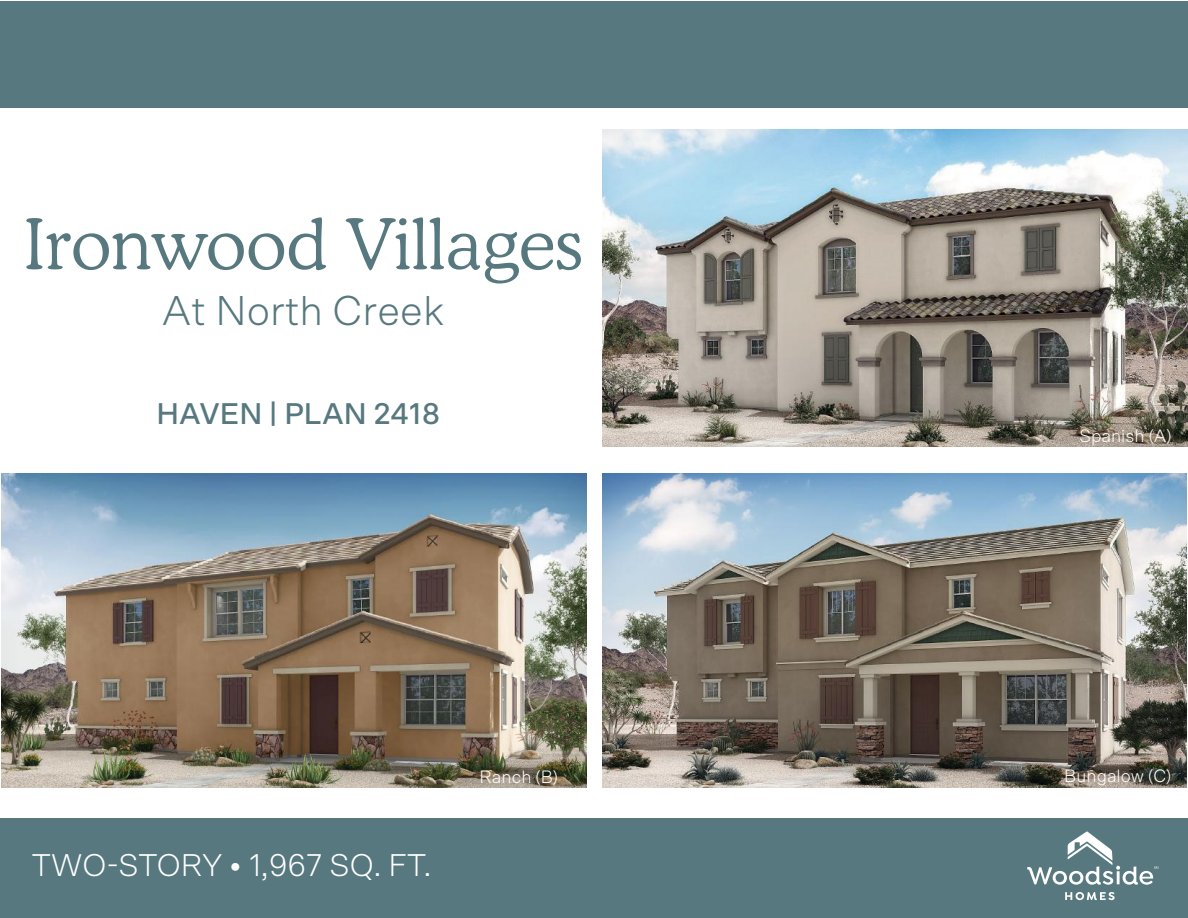
<style>
.page{position:relative;width:1188px;height:918px;background:#fff}
.page>*{position:absolute;margin:0;border:0;box-sizing:border-box;transform-origin:0 0}
.t1{font:300 69.75px "Cooper BT";color:#56787e}
.t2{font:300 41.85px "Scto Grotesk A";color:#56787e}
.t3{font:300 31.5px "Scto Grotesk A";letter-spacing:-.005em;color:#fff}
.t4{font:500 30px "Scto Grotesk A";color:#56787e}
.t5{font:300 18px "Scto Grotesk A";color:#fff}
</style>
<div class="page">
<div style="left:0;top:818px;width:1188px;height:100px;background:#56787e"></div>
<div style="left:0;top:1px;width:1188px;height:107px;background:#56787e"></div>
<svg style="left:1065px;top:892px;width:50px;height:8px"></svg>
<svg style="left:1027px;top:831px;width:131px;height:54px"></svg>
<img style="left:602px;top:130px;width:586px;height:317px">
<img style="left:2px;top:473px;width:584px;height:315px">
<img style="left:602px;top:473px;width:585px;height:315px">
<h1 class="t1" style="left:24px;top:202px;width:559px">Ironwood Villages</h1>
<h2 class="t2" style="left:162px;top:286px;width:284px">At North Creek</h2>
<h3 class="t4" style="left:156px;top:396px;width:285px">HAVEN | PLAN 2418</h3>
<p class="t5" style="left:1079px;top:425px;width:94px">Spanish (A)</p>
<h3 class="t3" style="left:31px;top:847px;width:402px">TWO-STORY • 1,967 SQ. FT.</h3>
<p class="t5" style="left:479px;top:766px;width:80px">Ranch (B)</p>
<p class="t5" style="left:1064px;top:765px;width:109px">Bungalow (C)</p>
</div>
